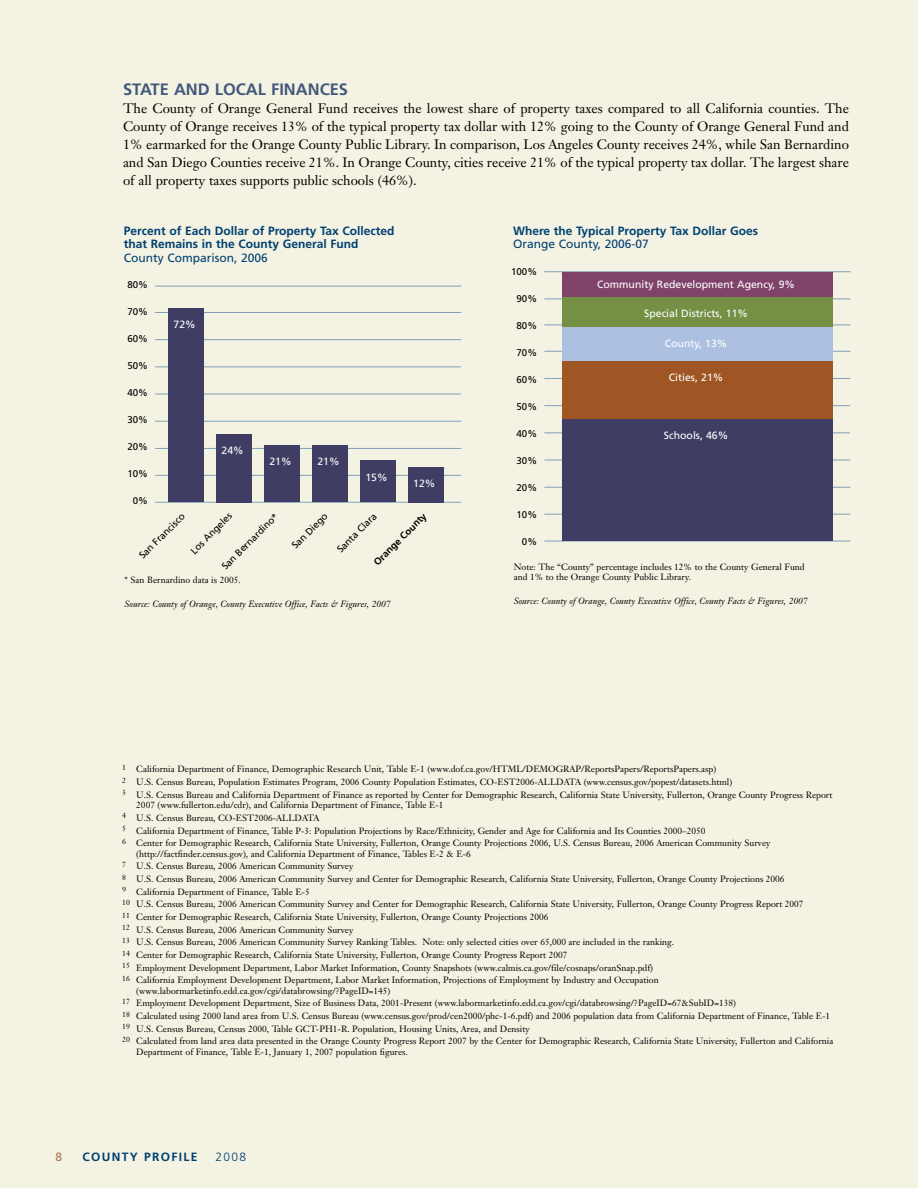
<style>
.page{position:relative;width:918px;height:1188px;background:#f4f3e3}
.page>*{position:absolute;margin:0;border:0;box-sizing:border-box;transform-origin:0 0}
.t1{font:700 16.5px "Frutiger";color:#43597b}
.t2{font:13.5px/18px "Janson Text";color:#000;text-align:justify}
.t3{font:700 12px/13.5px "Frutiger";color:#004071}
.t4{font:12px "Frutiger";color:#004071}
.t5{font:700 12px "Frutiger";letter-spacing:.11em;color:#004071}
.t6{font:300 12px "Frutiger";color:#004071}
.t7{font:12px "Frutiger";color:#ae7857}
.t8{font:10.5px "Frutiger";color:#fff}
.t9{font:9.75px "Frutiger";color:#000}
.t10{font:700 9.75px "Frutiger";color:#000}
.t11{font:9px/12.6px "Janson Text";color:#000}
.t12{font:italic 9px "Janson Text";color:#000}
</style>
<div class="page">
<hr style="left:155px;top:312px;width:306px;height:1px;background:#80a0b8">
<hr style="left:155px;top:339px;width:306px;height:1px;background:#80a0b8">
<hr style="left:155px;top:286px;width:306px;height:1px;background:#80a0b8">
<hr style="left:155px;top:366px;width:306px;height:1px;background:#80a0b8">
<hr style="left:155px;top:394px;width:306px;height:1px;background:#80a0b8">
<hr style="left:155px;top:421px;width:306px;height:1px;background:#80a0b8">
<hr style="left:155px;top:448px;width:306px;height:1px;background:#80a0b8">
<hr style="left:155px;top:475px;width:306px;height:1px;background:#80a0b8">
<hr style="left:155px;top:502px;width:306px;height:1px;background:#80a0b8">
<div style="left:169px;top:308px;width:35px;height:194px;background:#403d64"></div>
<div style="left:217px;top:434px;width:35px;height:68px;background:#403d64"></div>
<div style="left:265px;top:445px;width:35px;height:57px;background:#403d64"></div>
<div style="left:313px;top:445px;width:35px;height:57px;background:#403d64"></div>
<div style="left:361px;top:461px;width:35px;height:41px;background:#403d64"></div>
<div style="left:408px;top:467px;width:36px;height:35px;background:#403d64"></div>
<hr style="left:544px;top:351px;width:306px;height:1px;background:#80a0b8">
<hr style="left:544px;top:378px;width:306px;height:1px;background:#80a0b8">
<hr style="left:544px;top:325px;width:306px;height:1px;background:#80a0b8">
<hr style="left:544px;top:299px;width:306px;height:1px;background:#80a0b8">
<hr style="left:544px;top:271px;width:306px;height:1px;background:#80a0b8">
<hr style="left:544px;top:405px;width:306px;height:1px;background:#80a0b8">
<hr style="left:544px;top:432px;width:306px;height:1px;background:#80a0b8">
<hr style="left:544px;top:460px;width:306px;height:1px;background:#80a0b8">
<hr style="left:544px;top:487px;width:306px;height:1px;background:#80a0b8">
<hr style="left:544px;top:514px;width:306px;height:1px;background:#80a0b8">
<hr style="left:544px;top:541px;width:306px;height:1px;background:#80a0b8">
<div style="left:563px;top:419px;width:270px;height:122px;background:#403d64"></div>
<div style="left:563px;top:361px;width:270px;height:58px;background:#9f5624"></div>
<div style="left:563px;top:327px;width:270px;height:34px;background:#acc0e2"></div>
<div style="left:563px;top:297px;width:270px;height:30px;background:#759045"></div>
<div style="left:563px;top:273px;width:270px;height:24px;background:#7f436b"></div>
<h1 class="t1" style="left:123px;top:82px;width:227px">STATE AND LOCAL FINANCES</h1>
<p class="t2" style="left:123px;top:101px;width:728px">The County of Orange General Fund receives the lowest share of property taxes compared to all California counties. The County of Orange receives 13% of the typical property tax dollar with 12% going to the County of Orange General Fund and 1% earmarked for the Orange County Public Library. In comparison, Los Angeles County receives 24%, while San Bernardino and San Diego Counties receive 21%. In Orange County, cities receive 21% of the typical property tax dollar. The largest share of all property taxes supports public schools (46%).</p>
<h3 class="t3" style="left:124px;top:225px;width:272px">Percent of Each Dollar of Property Tax Collected that Remains in the County General Fund</h3>
<h3 class="t4" style="left:124px;top:253px;width:146px">County Comparison, 2006</h3>
<p class="t9" style="left:127px;top:281px;width:22px">80%</p>
<p class="t9" style="left:127px;top:308px;width:22px">70%</p>
<p class="t9" style="left:127px;top:335px;width:22px">60%</p>
<p class="t9" style="left:127px;top:362px;width:22px">50%</p>
<p class="t9" style="left:127px;top:389px;width:22px">40%</p>
<p class="t9" style="left:127px;top:416px;width:22px">30%</p>
<p class="t9" style="left:127px;top:443px;width:22px">20%</p>
<p class="t9" style="left:127px;top:470px;width:22px">10%</p>
<p class="t9" style="left:133px;top:497px;width:17px">0%</p>
<p class="t8" style="left:174px;top:320px;width:24px">72%</p>
<p class="t8" style="left:222px;top:446px;width:24px">24%</p>
<p class="t8" style="left:269px;top:457px;width:24px">21%</p>
<p class="t8" style="left:317px;top:457px;width:24px">21%</p>
<p class="t8" style="left:365px;top:473px;width:24px">15%</p>
<p class="t8" style="left:413px;top:479px;width:24px">12%</p>
<p class="t9" style="left:221px;top:565px;width:77px;rotate:-45deg">San Bernardino*</p>
<p class="t9" style="left:291px;top:544px;width:48px;rotate:-45deg">San Diego</p>
<p class="t9" style="left:336px;top:548px;width:53px;rotate:-45deg">Santa Clara</p>
<p class="t11" style="left:125px;top:575px;width:118px">* San Bernardino data is 2005.</p>
<p class="t12" style="left:125px;top:601px;width:267px">Source: County of Orange, County Executive Office, Facts &amp; Figures, 2007</p>
<p class="t9" style="left:138px;top:554px;width:62px;rotate:-45deg">San Francisco</p>
<p class="t9" style="left:190px;top:550px;width:55px;rotate:-45deg">Los Angeles</p>
<p class="t10" style="left:373px;top:561px;width:72px;rotate:-45deg">Orange County</p>
<h3 class="t3" style="left:513px;top:225px;width:246px">Where the Typical Property Tax Dollar Goes</h3>
<h3 class="t4" style="left:513px;top:239px;width:137px">Orange County, 2006-07</h3>
<p class="t9" style="left:511px;top:267px;width:28px">100%</p>
<p class="t9" style="left:517px;top:294px;width:22px">90%</p>
<p class="t9" style="left:517px;top:321px;width:22px">80%</p>
<p class="t9" style="left:517px;top:348px;width:22px">70%</p>
<p class="t9" style="left:517px;top:375px;width:22px">60%</p>
<p class="t9" style="left:517px;top:402px;width:22px">50%</p>
<p class="t9" style="left:517px;top:429px;width:22px">40%</p>
<p class="t9" style="left:517px;top:456px;width:22px">30%</p>
<p class="t9" style="left:517px;top:483px;width:22px">20%</p>
<p class="t9" style="left:517px;top:510px;width:22px">10%</p>
<p class="t9" style="left:522px;top:537px;width:17px">0%</p>
<p class="t8" style="left:597px;top:280px;width:199px">Community Redevelopment Agency, 9%</p>
<p class="t8" style="left:644px;top:309px;width:105px">Special Districts, 11%</p>
<p class="t8" style="left:665px;top:339px;width:64px">County, 13%</p>
<p class="t8" style="left:669px;top:373px;width:56px">Cities, 21%</p>
<p class="t8" style="left:664px;top:431px;width:66px">Schools, 46%</p>
<p class="t11" style="left:514px;top:562px;width:293px;line-height:10.5px">Note: The “County” percentage includes 12% to the County General Fund and 1% to the Orange County Public Library.</p>
<p class="t12" style="left:514px;top:598px;width:295px">Source: County of Orange, County Executive Office, County Facts &amp; Figures, 2007</p>
<p class="t11" style="left:122px;top:764px;width:712px"><sup>1</sup> California Department of Finance, Demographic Research Unit, Table E-1 (www.dof.ca.gov/HTML/DEMOGRAP/ReportsPapers/ReportsPapers.asp)<br><sup>2</sup> U.S. Census Bureau, Population Estimates Program, 2006 County Population Estimates, CO-EST2006-ALLDATA (www.census.gov/popest/datasets.html)<br><sup>3</sup> U.S. Census Bureau and California Department of Finance as reported by Center for Demographic Research, California State University, Fullerton, Orange County Progress Report</p>
<p class="t11" style="left:122px;top:800px;width:650px;text-indent:14px">2007 (www.fullerton.edu/cdr), and California Department of Finance, Table E-1<br><sup>4</sup> U.S. Census Bureau, CO-EST2006-ALLDATA<br><sup>5</sup> California Department of Finance, Table P-3: Population Projections by Race/Ethnicity, Gender and Age for California and Its Counties 2000–2050<br><sup>6</sup> Center for Demographic Research, California State University, Fullerton, Orange County Projections 2006, U.S. Census Bureau, 2006 American Community Survey</p>
<p class="t11" style="left:122px;top:848px;width:683px;text-indent:14px">(http://factfinder.census.gov), and California Department of Finance, Tables E-2 &amp; E-6<br><sup>7</sup> U.S. Census Bureau, 2006 American Community Survey<br><sup>8</sup> U.S. Census Bureau, 2006 American Community Survey and Center for Demographic Research, California State University, Fullerton, Orange County Projections 2006<br><sup>9</sup> California Department of Finance, Table E-5<br><sup>10</sup> U.S. Census Bureau, 2006 American Community Survey and Center for Demographic Research, California State University, Fullerton, Orange County Progress Report 2007<br><sup>11</sup> Center for Demographic Research, California State University, Fullerton, Orange County Projections 2006<br><sup>12</sup> U.S. Census Bureau, 2006 American Community Survey<br><sup>13</sup> U.S. Census Bureau, 2006 American Community Survey Ranking Tables. Note: only selected cities over 65,000 are included in the ranking.<br><sup>14</sup> Center for Demographic Research, California State University, Fullerton, Orange County Progress Report 2007<br><sup>15</sup> Employment Development Department, Labor Market Information, County Snapshots (www.calmis.ca.gov/file/cosnaps/oranSnap.pdf)<br><sup>16</sup> California Employment Development Department, Labor Market Information, Projections of Employment by Industry and Occupation</p>
<p class="t11" style="left:122px;top:985px;width:713px;text-indent:14px">(www.labormarketinfo.edd.ca.gov/cgi/databrowsing/?PageID=145)<br><sup>17</sup> Employment Development Department, Size of Business Data, 2001-Present (www.labormarketinfo.edd.ca.gov/cgi/databrowsing/?PageID=67&amp;SubID=138)<br><sup>18</sup> Calculated using 2000 land area from U.S. Census Bureau (www.census.gov/prod/cen2000/phc-1-6.pdf) and 2006 population data from California Department of Finance, Table E-1<br><sup>19</sup> U.S. Census Bureau, Census 2000, Table GCT-PH1-R. Population, Housing Units, Area, and Density<br><sup>20</sup> Calculated from land area data presented in the Orange County Progress Report 2007 by the Center for Demographic Research, California State University, Fullerton and California</p>
<p class="t11" style="left:136px;top:1046px;width:273px">Department of Finance, Table E-1, January 1, 2007 population figures.</p>
<h3 class="t7" style="left:56px;top:1152px;width:8px">8</h3>
<h3 class="t5" style="left:82px;top:1152px;width:117px">COUNTY PROFILE</h3>
<h3 class="t6" style="left:215px;top:1152px;width:32px">2008</h3>
</div>
